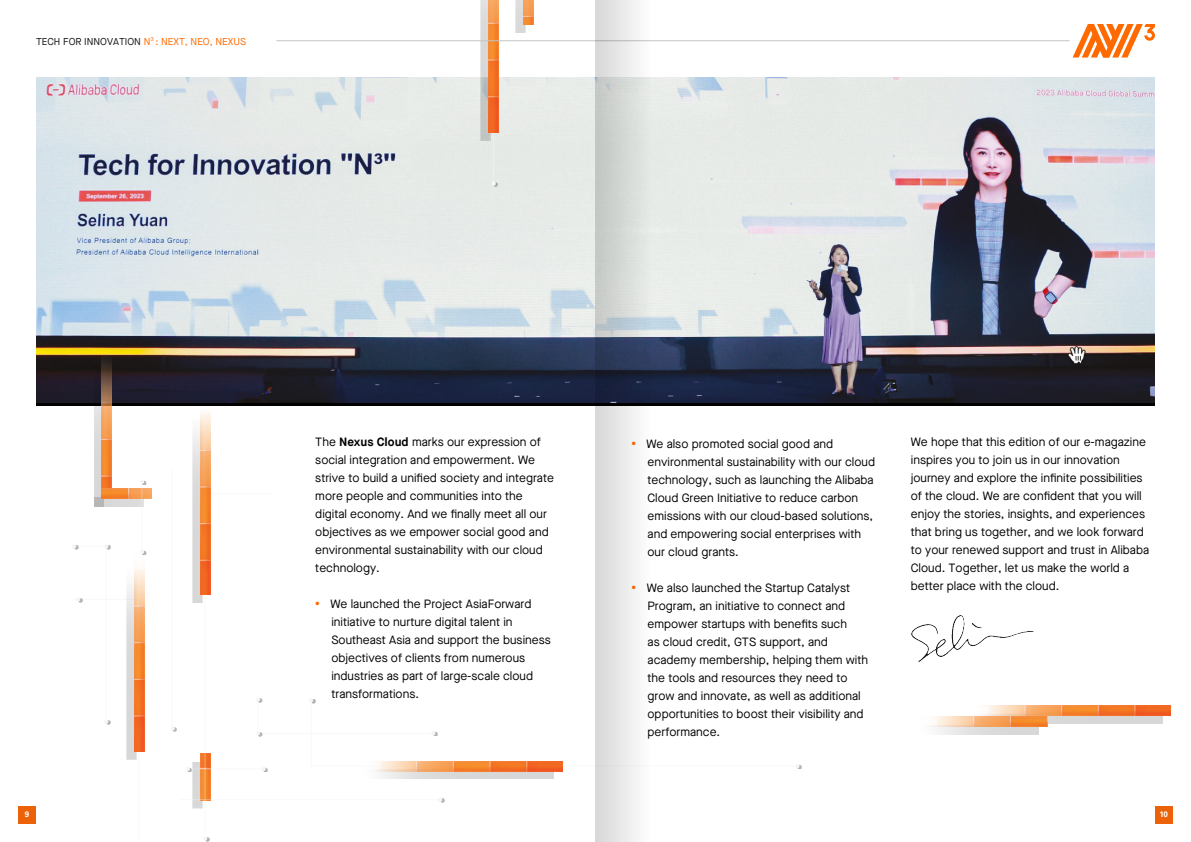
<style>
.page{position:relative;width:1191px;height:842px;background:#fff}
.page>*{position:absolute;margin:0;border:0;box-sizing:border-box;transform-origin:0 0}
.t1{font:12px/18px "Maison Neue";color:#000}
.t2{font:10px "Maison Neue";color:#181818}
.t3{font:700 8px "Univers LT Std";color:#fff}
.s1{color:#ff6a00}
.s2{font-weight:700}
.s3{font-weight:700;font-size:14px;color:#ff6b00}
</style>
<div class="page">
<svg style="left:187px;top:767px;width:5px;height:5px"></svg>
<div style="left:192px;top:762px;width:10px;height:46px;background:#d8d8d8"></div>
<img style="left:200px;top:754px;width:3px;height:45px">
<hr style="left:180px;top:799px;width:259px;height:1px;background:#f2f1f1">
<hr style="left:193px;top:768px;width:70px;height:1px;background:#f2f1f1">
<div style="left:903px;top:714px;width:259px;height:10px;background:#000;opacity:.16"></div>
<img style="left:910px;top:706px;width:260px;height:9px">
<img style="left:911px;top:616px;width:123px;height:45px">
<img style="left:36px;top:78px;width:1119px;height:325px">
<svg style="left:491px;top:0;width:69px;height:187px"></svg>
<div style="left:515px;top:0;width:10px;height:33px;background:#dadada"></div>
<img style="left:523px;top:0;width:10px;height:25px">
<div style="left:481px;top:0;width:10px;height:141px;background:#000;opacity:.16"></div>
<img style="left:489px;top:0;width:10px;height:133px">
<div style="left:94px;top:343px;width:10px;height:164px;background:#000;opacity:.16"></div>
<img style="left:102px;top:334px;width:10px;height:155px">
<svg style="left:203px;top:493px;width:599px;height:348px"></svg>
<svg style="left:172px;top:727px;width:5px;height:4px"></svg>
<svg style="left:142px;top:480px;width:4px;height:5px"></svg>
<svg style="left:74px;top:545px;width:72px;height:215px"></svg>
<div style="left:94px;top:497px;width:49px;height:10px;background:#000;opacity:.16"></div>
<img style="left:102px;top:489px;width:49px;height:10px">
<div style="left:192px;top:419px;width:10px;height:184px;background:#000;opacity:.16"></div>
<img style="left:200px;top:411px;width:10px;height:183px">
<hr style="left:172px;top:468px;width:1px;height:260px;background:#f2f1f1">
<hr style="left:141px;top:481px;width:1px;height:70px;background:#f2f1f1">
<div style="left:126px;top:510px;width:10px;height:249px;background:#000;opacity:.16"></div>
<img style="left:134px;top:500px;width:10px;height:251px">
<div style="left:851px;top:725px;width:188px;height:10px;background:#000;opacity:.16"></div>
<img style="left:859px;top:717px;width:188px;height:10px">
<div style="left:18px;top:806px;width:18px;height:17px;background:#eb6209"></div>
<div style="left:1155px;top:806px;width:17px;height:17px;background:#eb6209"></div>
<hr style="left:276px;top:41px;width:793px;height:1px;background:#c4c4c4">
<svg style="left:1072px;top:24px;width:83px;height:34px"></svg>
<svg style="left:595px;top:0;width:113px;height:842px"></svg>
<p class="t2" style="left:36px;top:35px;width:211px">TECH FOR INNOVATION <span class="s1">N</span><sup>3</sup> <span class="s1">: NEXT, NEO, NEXUS</span></p>
<p class="t1" style="left:315px;top:433px;width:240px">The <span class="s2">Nexus Cloud</span> marks our expression of social integration and empowerment. We strive to build a unified society and integrate more people and communities into the digital economy. And we finally meet all our objectives as we empower social good and environmental sustainability with our cloud technology.</p>
<p class="t1" style="left:331px;top:595px;width:221px;text-indent:-16px"><span class="s3">•</span> We launched the Project AsiaForward initiative to nurture digital talent in Southeast Asia and support the business objectives of clients from numerous industries as part of large-scale cloud transformations.</p>
<p class="t1" style="left:647px;top:434px;width:229px;text-indent:-16px"><span class="s3">•</span> We also promoted social good and environmental sustainability with our cloud technology, such as launching the Alibaba Cloud Green Initiative to reduce carbon emissions with our cloud-based solutions, and empowering social enterprises with our cloud grants.</p>
<p class="t1" style="left:647px;top:578px;width:222px;text-indent:-16px"><span class="s3">•</span> We also launched the Startup Catalyst Program, an initiative to connect and empower startups with benefits such<br>as cloud credit, GTS support, and academy membership, helping them with the tools and resources they need to grow and innovate, as well as additional opportunities to boost their visibility and performance.</p>
<p class="t1" style="left:910px;top:433px;width:240px">We hope that this edition of our e-magazine inspires you to join us in our innovation journey and explore the infinite possibilities of the cloud. We are confident that you will enjoy the stories, insights, and experiences that bring us together, and we look forward to your renewed support and trust in Alibaba Cloud. Together, let us make the world a better place with the cloud.</p>
<p class="t3" style="left:25px;top:809px;width:6px">9</p>
<p class="t3" style="left:1159px;top:809px;width:10px">10</p>
</div>
